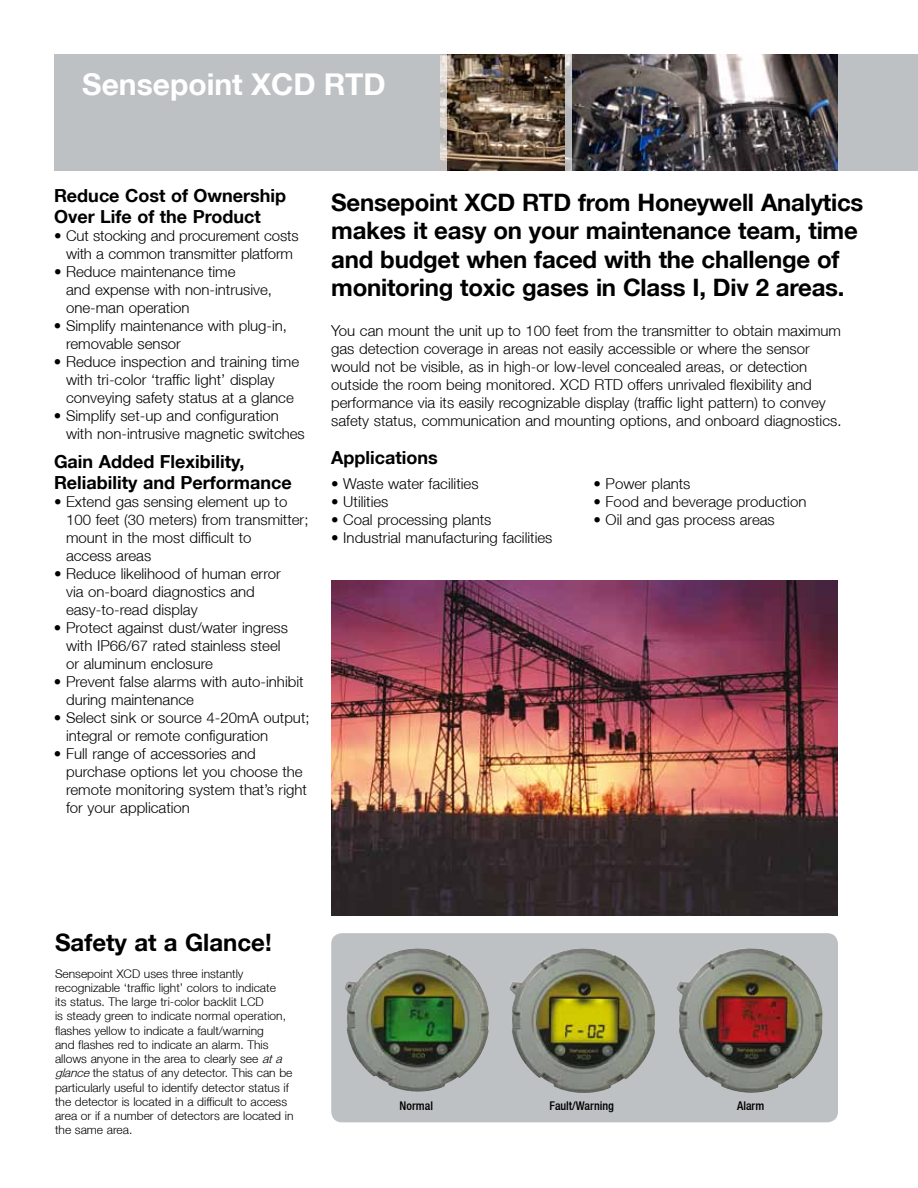
<style>
.page{position:relative;width:918px;height:1188px;background:#fff}
.page>*{position:absolute;margin:0;border:0;box-sizing:border-box;transform-origin:0 0}
.t1{font:700 30px "Helvetica Neue LT";color:#fff}
.t2{font:700 24px/28.5px "Helvetica Neue LT";letter-spacing:-.01em;color:#000}
.t3{font:700 18px/21px "Helvetica Neue LT";color:#000}
.t4{font:300 15px/18px "Helvetica Neue LT";color:#000}
.t5{font:300 12px/14.2px "Helvetica Neue LT";color:#000}
.t6{font:500 condensed 12px "Helvetica Neue LT";color:#000}
.s1{font-style:italic}
</style>
<div class="page">
<div style="left:54px;top:54px;width:864px;height:116px;background:#bdc1c4"></div>
<img style="left:447px;top:54px;width:118px;height:116px">
<img style="left:572px;top:54px;width:266px;height:116px">
<svg style="left:440px;top:54px;width:7px;height:117px"></svg>
<svg style="left:565px;top:54px;width:7px;height:117px"></svg>
<svg style="left:331px;top:933px;width:507px;height:189px;background:#9a9b91"></svg>
<img style="left:676px;top:948px;width:71px;height:73px">
<img style="left:344px;top:948px;width:70px;height:68px">
<img style="left:509px;top:948px;width:71px;height:73px">
<img style="left:332px;top:580px;width:505px;height:336px">
<h1 class="t1" style="left:82px;top:65px;width:305px">Sensepoint XCD RTD</h1>
<p class="t3" style="left:54px;top:185px;width:234px">Reduce Cost of Ownership<br>Over Life of the Product</p>
<p class="t4" style="left:54px;top:226px;width:246px;text-align:center">• Cut stocking and procurement costs with a common transmitter platform</p>
<p class="t4" style="left:66px;top:262px;width:207px;text-indent:-12px">• Reduce maintenance time<br>and expense with non-intrusive, one-man operation</p>
<p class="t4" style="left:66px;top:316px;width:222px;text-indent:-12px">• Simplify maintenance with plug-in, removable sensor</p>
<p class="t4" style="left:66px;top:352px;width:235px;text-indent:-12px">• Reduce inspection and training time with tri-color ‘traffic light’ display conveying safety status at a glance</p>
<p class="t4" style="left:66px;top:406px;width:240px;text-indent:-12px">• Simplify set-up and configuration with non-intrusive magnetic switches</p>
<p class="t3" style="left:54px;top:451px;width:239px">Gain Added Flexibility,<br>Reliability and Performance</p>
<p class="t4" style="left:66px;top:493px;width:244px;text-indent:-12px">• Extend gas sensing element up to<br>100 feet (30 meters) from transmitter; mount in the most difficult to<br>access areas</p>
<p class="t4" style="left:66px;top:565px;width:216px;text-indent:-12px">• Reduce likelihood of human error via on-board diagnostics and easy-to-read display</p>
<p class="t4" style="left:66px;top:619px;width:223px;text-indent:-12px">• Protect against dust/water ingress with IP66/67 rated stainless steel or aluminum enclosure</p>
<p class="t4" style="left:66px;top:673px;width:239px;text-indent:-12px">• Prevent false alarms with auto-inhibit during maintenance</p>
<p class="t4" style="left:66px;top:709px;width:245px;text-indent:-12px">• Select sink or source 4-20mA output; integral or remote configuration</p>
<p class="t4" style="left:66px;top:745px;width:242px;text-indent:-12px">• Full range of accessories and purchase options let you choose the remote monitoring system that’s right for your application</p>
<h2 class="t2" style="left:331px;top:187px;width:534px">Sensepoint XCD RTD from Honeywell Analytics makes it easy on your maintenance team, time and budget when faced with the challenge of monitoring toxic gases in Class I, Div 2 areas.</h2>
<p class="t4" style="left:331px;top:321px;width:512px">You can mount the unit up to 100 feet from the transmitter to obtain maximum gas detection coverage in areas not easily accessible or where the sensor would not be visible, as in high-or low-level concealed areas, or detection outside the room being monitored. XCD RTD offers unrivaled flexibility and performance via its easily recognizable display (traffic light pattern) to convey safety status, communication and mounting options, and onboard diagnostics.</p>
<p class="t3" style="left:331px;top:447px;width:108px">Applications</p>
<p class="t4" style="left:331px;top:474px;width:149px">• Waste water facilities</p>
<p class="t4" style="left:331px;top:492px;width:59px">• Utilities</p>
<p class="t4" style="left:331px;top:510px;width:162px">• Coal processing plants</p>
<p class="t4" style="left:331px;top:528px;width:223px">• Industrial manufacturing facilities</p>
<p class="t4" style="left:594px;top:474px;width:98px">• Power plants</p>
<p class="t4" style="left:594px;top:492px;width:214px">• Food and beverage production</p>
<p class="t4" style="left:594px;top:510px;width:183px">• Oil and gas process areas</p>
<h2 class="t2" style="left:55px;top:927px;width:218px">Safety at a Glance!</h2>
<p class="t5" style="left:55px;top:966px;width:240px">Sensepoint XCD uses three instantly recognizable ‘traffic light’ colors to indicate<br>its status. The large tri-color backlit LCD<br>is steady green to indicate normal operation, flashes yellow to indicate a fault/warning<br>and flashes red to indicate an alarm. This allows anyone in the area to clearly see <span class="s1">ata glance</span>the status of any detector. This can be particularly useful to identify detector status if the detector is located in a difficult to access area or if a number of detectors are located in the same area.</p>
<p class="t6" style="left:400px;top:1098px;width:35px">Normal</p>
<p class="t6" style="left:549px;top:1098px;width:66px">Fault/Warning</p>
<p class="t6" style="left:737px;top:1098px;width:29px">Alarm</p>
</div>
